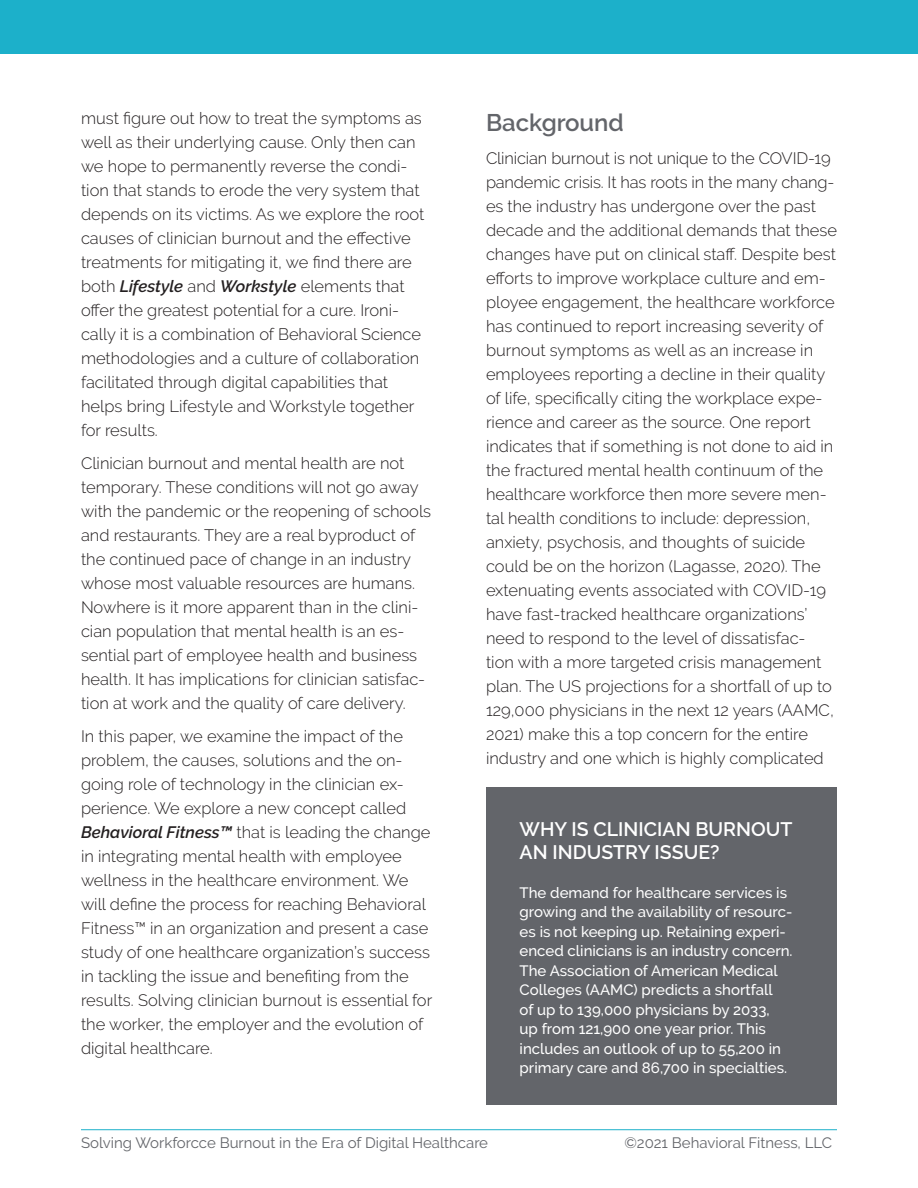
<style>
.page{position:relative;width:918px;height:1188px;background:#fff}
.page>*{position:absolute;margin:0;border:0;box-sizing:border-box;transform-origin:0 0}
.Section_Subhead{font:600 24px "Raleway";color:#63656a}
.Sidebar-Title{font:600 19.5px/22.5px "Raleway";color:#fff}
.Paragraph-body{font:300 16.5px/24px "Raleway";color:#231f20}
.Sidebar_Box{font:500 15px/19.5px "Raleway";color:#fff}
.t1{font:15px "Raleway";color:#63656a}
.s1{font-weight:600;font-style:italic}
</style>
<div class="page">
<div style="left:0;top:0;width:918px;height:54px;background:#1cb0ca"></div>
<hr style="left:81px;top:1129px;width:756px;height:1px;background:#1cb0ca">
<div style="left:486px;top:788px;width:351px;height:317px;background:#63656a"></div>
<p class="Paragraph-body" style="left:81px;top:106px;width:345px">must figure out how to treat the symptoms as well as their underlying cause. Only then can we hope to permanently reverse the condi&shy;tion that stands to erode the very system that depends on its victims. As we explore the root causes of clinician burnout and the effective treatments for mitigating it, we find there are both <span class="s1">Lifestyle</span> and <span class="s1">Workstyle</span> elements that offer the greatest potential for a cure. Ironi&shy;cally it is a combination of Behavioral Science methodologies and a culture of collaboration facilitated through digital capabilities that helps bring Lifestyle and Workstyle together for results.</p>
<p class="Paragraph-body" style="left:81px;top:451px;width:352px">Clinician burnout and mental health are not temporary. These conditions will not go away with the pandemic or the reopening of schools and restaurants. They are a real byproduct of the continued pace of change in an industry whose most valuable resources are humans.<br>Nowhere is it more apparent than in the clini&shy;cian population that mental health is an es&shy;sential part of employee health and business health. It has implications for clinician satisfac&shy;tion at work and the quality of care delivery.</p>
<p class="Paragraph-body" style="left:81px;top:724px;width:353px">In this paper, we examine the impact of the problem, the causes, solutions and the on&shy;going role of technology in the clinician ex&shy;perience. We explore a new concept called <span class="s1">Behavioral Fitness™</span> that is leading the change in integrating mental health with employee wellness in the healthcare environment. We will define the process for reaching Behavioral Fitness™ in an organization and present a case study of one healthcare organization’s success in tackling the issue and benefiting from the results. Solving clinician burnout is essential for the worker, the employer and the evolution of digital healthcare.</p>
<p class="Section_Subhead" style="left:486px;top:108px;width:139px">Background</p>
<p class="Paragraph-body" style="left:486px;top:146px;width:353px">Clinician burnout is not unique to the COVID-19 pandemic crisis. It has roots in the many chang&shy;es the industry has undergone over the past decade and the additional demands that these changes have put on clinical staff. Despite best efforts to improve workplace culture and em&shy;ployee engagement, the healthcare workforce has continued to report increasing severity of burnout symptoms as well as an increase in employees reporting a decline in their quality of life, specifically citing the workplace expe&shy;rience and career as the source. One report indicates that if something is not done to aid in the fractured mental health continuum of the healthcare workforce then more severe men&shy;tal health conditions to include: depression, anxiety, psychosis, and thoughts of suicide could be on the horizon (Lagasse, 2020). The extenuating events associated with COVID-19 have fast-tracked healthcare organizations’ need to respond to the level of dissatisfac&shy;tion with a more targeted crisis management plan. The US projections for a shortfall of up to 129,000 physicians in the next 12 years (AAMC, 2021) make this a top concern for the entire industry and one which is highly complicated</p>
<p class="Sidebar-Title" style="left:520px;top:818px;width:274px">WHY IS CLINICIAN BURNOUT<br>AN INDUSTRY ISSUE?</p>
<p class="Sidebar_Box" style="left:520px;top:883px;width:275px">The demand for healthcare services is growing and the availability of resourc&shy;es is not keeping up. Retaining experi&shy;enced clinicians is an industry concern.<br>The Association of American Medical Colleges (AAMC) predicts a shortfall<br>of up to 139,000 physicians by 2033,<br>up from 121,900 one year prior. This includes an outlook of up to 55,200 in primary care and 86,700 in specialties.</p>
<p class="t1" style="left:81px;top:1134px;width:409px">Solving Workforcce Burnout in the Era of Digital Healthcare</p>
<p class="t1" style="left:624px;top:1134px;width:209px">©2021 Behavioral Fitness, LLC</p>
</div>
